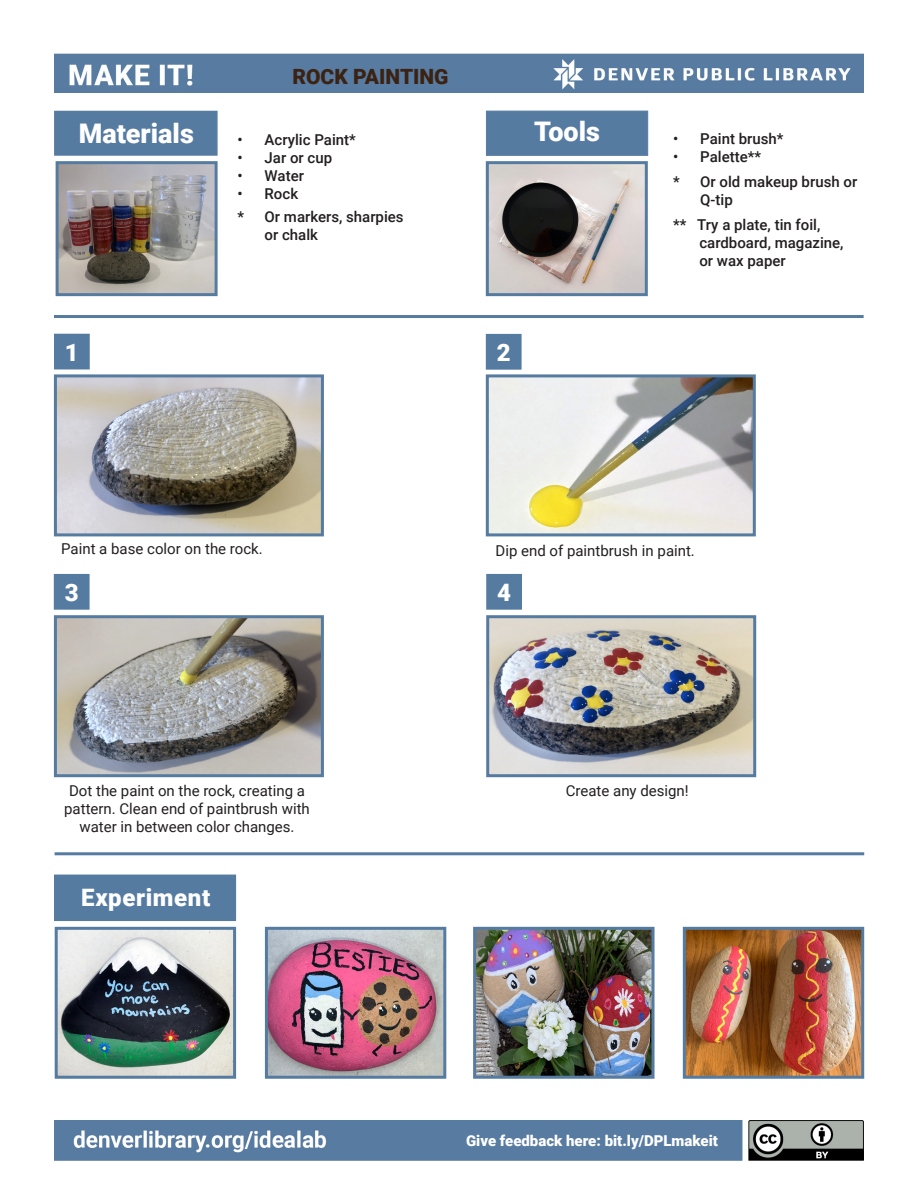
<style>
.page{position:relative;width:918px;height:1188px;background:#fff}
.page>*{position:absolute;margin:0;border:0;box-sizing:border-box;transform-origin:0 0}
.t1{font:900 27px "Roboto";color:#fff}
.t2{font:900 24px "Roboto";letter-spacing:.025em;color:#fff}
.t3{font:900 21px "Roboto";color:#3b2314}
.t4{font:15px/18px "Roboto";color:#231f20;text-align:center}
.t5{font:500 15px/18px "Roboto";color:#231f20}
.t6{font:900 15px "Roboto";color:#fff}
</style>
<div class="page">
<svg style="left:553px;top:53px;width:296px;height:40px"></svg>
<img style="left:54px;top:1120px;width:810px;height:41px">
<img style="left:54px;top:54px;width:810px;height:38px">
<img style="left:60px;top:165px;width:154px;height:127px">
<div style="left:56px;top:161px;width:162px;height:135px;border:3px solid #567ba1"></div>
<hr style="left:54px;top:315px;width:810px;height:3px;background:#567ba1">
<div style="left:55px;top:335px;width:34px;height:33px;background:#567ba1"></div>
<div style="left:54px;top:334px;width:36px;height:35px;border:2px solid #567ba1"></div>
<img style="left:490px;top:165px;width:154px;height:127px">
<div style="left:486px;top:161px;width:162px;height:135px;border:3px solid #567ba1"></div>
<div style="left:486px;top:111px;width:162px;height:45px;background:#567ba1;border:1px solid #567ba1"></div>
<hr style="left:55px;top:852px;width:809px;height:3px;background:#567ba1">
<div style="left:487px;top:335px;width:33px;height:33px;background:#567ba1"></div>
<div style="left:486px;top:334px;width:36px;height:36px;border:2px solid #567ba1"></div>
<div style="left:54px;top:875px;width:182px;height:46px;background:#567ba1"></div>
<div style="left:54px;top:111px;width:164px;height:45px;background:#567ba1;border:2px solid #567ba1"></div>
<img style="left:58px;top:378px;width:262px;height:154px">
<div style="left:54px;top:374px;width:270px;height:162px;border:3px solid #567ba1"></div>
<img style="left:490px;top:378px;width:262px;height:154px">
<div style="left:486px;top:374px;width:270px;height:162px;border:3px solid #567ba1"></div>
<div style="left:55px;top:575px;width:33px;height:33px;background:#567ba1"></div>
<div style="left:54px;top:574px;width:36px;height:36px;border:2px solid #567ba1"></div>
<img style="left:58px;top:619px;width:262px;height:154px">
<div style="left:54px;top:615px;width:270px;height:162px;border:3px solid #567ba1"></div>
<div style="left:487px;top:575px;width:34px;height:33px;background:#567ba1"></div>
<div style="left:486px;top:574px;width:36px;height:36px;border:2px solid #567ba1"></div>
<img style="left:490px;top:619px;width:262px;height:154px">
<div style="left:486px;top:615px;width:270px;height:162px;border:3px solid #567ba1"></div>
<img style="left:59px;top:931px;width:173px;height:144px">
<div style="left:55px;top:927px;width:181px;height:152px;border:3px solid #567ba1"></div>
<img style="left:687px;top:931px;width:173px;height:144px">
<div style="left:683px;top:927px;width:181px;height:152px;border:3px solid #567ba1"></div>
<img style="left:269px;top:931px;width:173px;height:144px">
<div style="left:265px;top:927px;width:181px;height:152px;border:3px solid #567ba1"></div>
<img style="left:477px;top:931px;width:174px;height:144px">
<div style="left:473px;top:927px;width:182px;height:152px;border:3px solid #567ba1"></div>
<h2 class="t1" style="left:79px;top:115px;width:117px">Materials</h2>
<p class="t2" style="left:65px;top:335px;width:15px">1</p>
<h1 class="t3" style="left:292px;top:61px;width:158px">ROCK PAINTING</h1>
<p class="t5" style="left:238px;top:130px;width:120px">• Acrylic Paint*</p>
<p class="t5" style="left:238px;top:148px;width:96px">• Jar or cup</p>
<p class="t5" style="left:238px;top:166px;width:68px">• Water</p>
<p class="t5" style="left:238px;top:184px;width:62px">• Rock</p>
<p class="t5" style="left:265px;top:207px;width:141px;text-indent:-27px">* Or markers, sharpies or chalk</p>
<h2 class="t1" style="left:534px;top:113px;width:67px">Tools</h2>
<p class="t2" style="left:497px;top:335px;width:15px">2</p>
<p class="t5" style="left:673px;top:130px;width:112px">• Paint brush*</p>
<p class="t5" style="left:673px;top:148px;width:89px">• Palette**</p>
<p class="t5" style="left:700px;top:172px;width:159px;text-indent:-27px">* Or old makeup brush or<br>Q-tip</p>
<p class="t5" style="left:699px;top:215px;width:146px;text-indent:-26px">** Try a plate, tin foil, cardboard, magazine, or wax paper</p>
<p class="t4" style="left:61px;top:539px;width:203px">Paint a base color on the rock.</p>
<p class="t4" style="left:496px;top:542px;width:201px">Dip end of paintbrush in paint.</p>
<p class="t2" style="left:65px;top:575px;width:15px">3</p>
<p class="t2" style="left:497px;top:575px;width:15px">4</p>
<p class="t4" style="left:64px;top:781px;width:247px">Dot the paint on the rock, creating a pattern. Clean end of paintbrush with water in between color changes.</p>
<p class="t4" style="left:566px;top:781px;width:124px">Create any design!</p>
<h2 class="t2" style="left:81px;top:881px;width:130px">Experiment</h2>
<p class="t6" style="left:466px;top:1130px;width:254px">Give feedback here: bit.ly/DPLmakeit</p>
</div>
